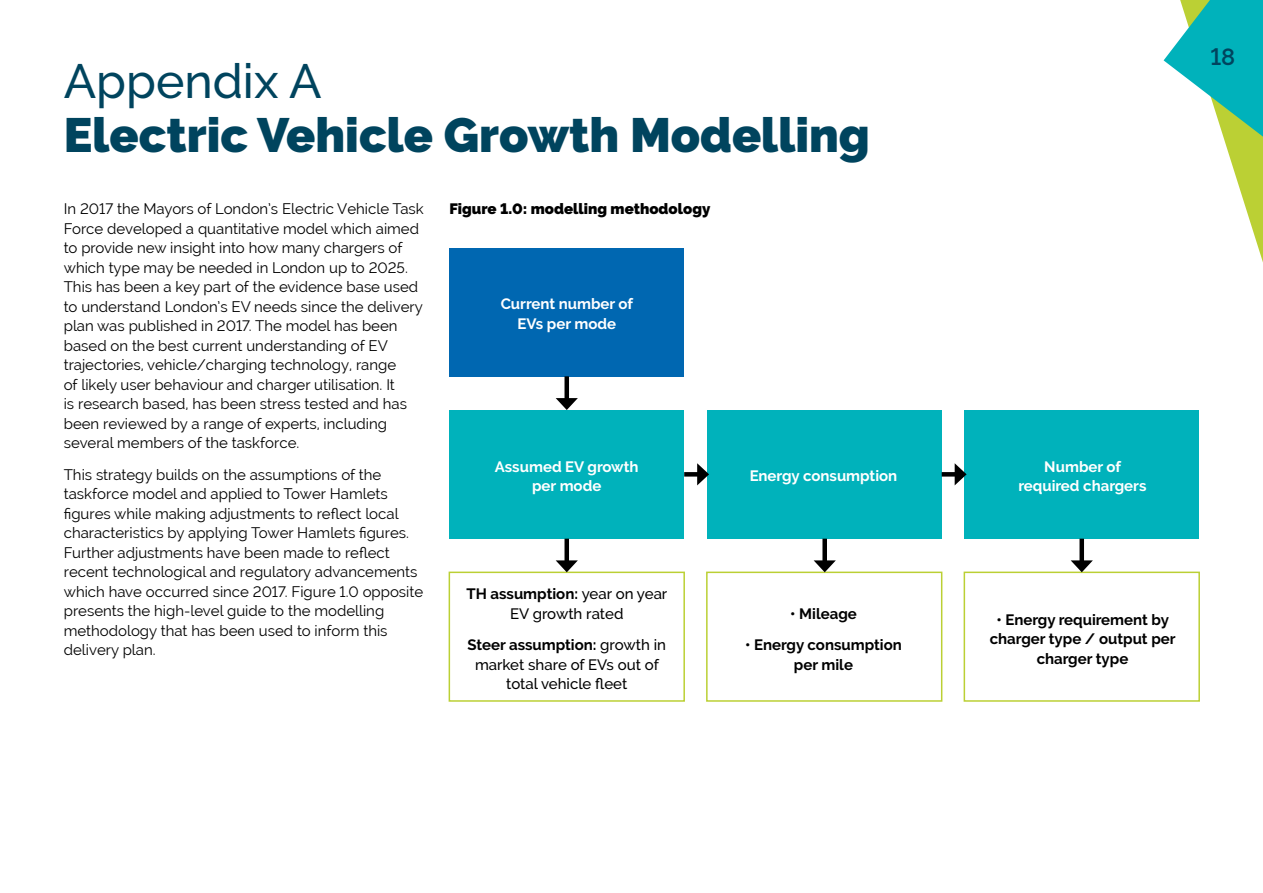
<style>
.page{position:relative;width:1263px;height:893px;background:#fff}
.page>*{position:absolute;margin:0;border:0;box-sizing:border-box;transform-origin:0 0}
.t1{font:900 48px "Raleway";color:#00445e}
.t2{font:500 48px "Raleway";color:#00445e}
.t3{font:600 23.4px "Raleway";color:#00445e}
.body{font:15px/19.5px "Raleway";color:#000}
.captions_and_highlig{font:500 15px/19.5px "Raleway";color:#000;text-align:center}
.captions_and_highlig-2{font:700 15px/19.5px "Raleway";color:#fff;text-align:center}
.captions_and_highlig-3{font:700 15px/19.5px "Raleway";color:#000;text-align:center}
.captions_and_highlig-4{font:900 15px "Raleway";color:#000}
.s1{font-weight:700}
</style>
<div class="page">
<svg style="left:1163px;top:0;width:100px;height:262px"></svg>
<div style="left:449px;top:410px;width:235px;height:129px;background:#00b2bb"></div>
<div style="left:449px;top:572px;width:236px;height:130px;border:2px solid #bbd034"></div>
<div style="left:449px;top:248px;width:235px;height:128px;background:#0067b1"></div>
<div style="left:707px;top:410px;width:235px;height:129px;background:#00b2bb"></div>
<div style="left:706px;top:572px;width:236px;height:130px;border:2px solid #bbd034"></div>
<div style="left:964px;top:410px;width:235px;height:129px;background:#00b2bb"></div>
<div style="left:963px;top:572px;width:237px;height:130px;border:2px solid #bbd034"></div>
<div style="left:564px;top:376px;width:5px;height:26px;background:#000"></div>
<svg style="left:556px;top:398px;width:22px;height:12px"></svg>
<div style="left:564px;top:539px;width:5px;height:25px;background:#000"></div>
<svg style="left:556px;top:560px;width:22px;height:12px"></svg>
<div style="left:684px;top:472px;width:17px;height:5px;background:#000"></div>
<svg style="left:697px;top:463px;width:12px;height:22px"></svg>
<div style="left:942px;top:472px;width:17px;height:5px;background:#000"></div>
<svg style="left:955px;top:463px;width:11px;height:22px"></svg>
<div style="left:822px;top:539px;width:5px;height:25px;background:#000"></div>
<svg style="left:814px;top:560px;width:22px;height:12px"></svg>
<div style="left:1079px;top:539px;width:5px;height:25px;background:#000"></div>
<svg style="left:1071px;top:560px;width:22px;height:12px"></svg>
<p class="t2" style="left:64px;top:54px;width:259px">Appendix A</p>
<p class="t1" style="left:64px;top:108px;width:808px">Electric Vehicle Growth Modelling</p>
<p class="body" style="left:64px;top:199px;width:361px">In 2017 the Mayors of London’s Electric Vehicle Task Force developed a quantitative model which aimed to provide new insight into how many chargers of which type may be needed in London up to 2025.<br>This has been a key part of the evidence base used to understand London’s EV needs since the delivery plan was published in 2017. The model has been based on the best current understanding of EV trajectories, vehicle/charging technology, range<br>of likely user behaviour and charger utilisation. It<br>is research based, has been stress tested and has been reviewed by a range of experts, including several members of the taskforce.</p>
<p class="body" style="left:64px;top:464px;width:361px">This strategy builds on the assumptions of the taskforce model and applied to Tower Hamlets figures while making adjustments to reflect local characteristics by applying Tower Hamlets figures.<br>Further adjustments have been made to reflect recent technological and regulatory advancements which have occurred since 2017. Figure 1.0 opposite presents the high-level guide to the modelling methodology that has been used to inform this delivery plan.</p>
<p class="captions_and_highlig-4" style="left:449px;top:200px;width:262px">Figure 1.0: modelling methodology</p>
<p class="captions_and_highlig-2" style="left:501px;top:294px;width:134px">Current number of<br>EVs per mode</p>
<p class="captions_and_highlig-2" style="left:750px;top:466px;width:149px">Energy consumption</p>
<p class="captions_and_highlig-2" style="left:1018px;top:457px;width:129px">Number of required chargers</p>
<p class="captions_and_highlig-2" style="left:495px;top:457px;width:145px">Assumed EV growth per mode</p>
<p class="captions_and_highlig" style="left:466px;top:584px;width:202px"><span class="s1">TH assumption:</span> year on year<br>EV growth rated</p>
<p class="captions_and_highlig" style="left:467px;top:635px;width:200px"><span class="s1">Steer assumption:</span> growth in market share of EVs out of total vehicle fleet</p>
<p class="captions_and_highlig-3" style="left:790px;top:604px;width:68px">• Mileage</p>
<p class="captions_and_highlig-3" style="left:745px;top:635px;width:158px">• Energy consumption per mile</p>
<p class="captions_and_highlig-3" style="left:990px;top:610px;width:187px">• Energy requirement by charger type / output per charger type</p>
<h2 class="t3" style="left:1210px;top:44px;width:26px">18</h2>
</div>
